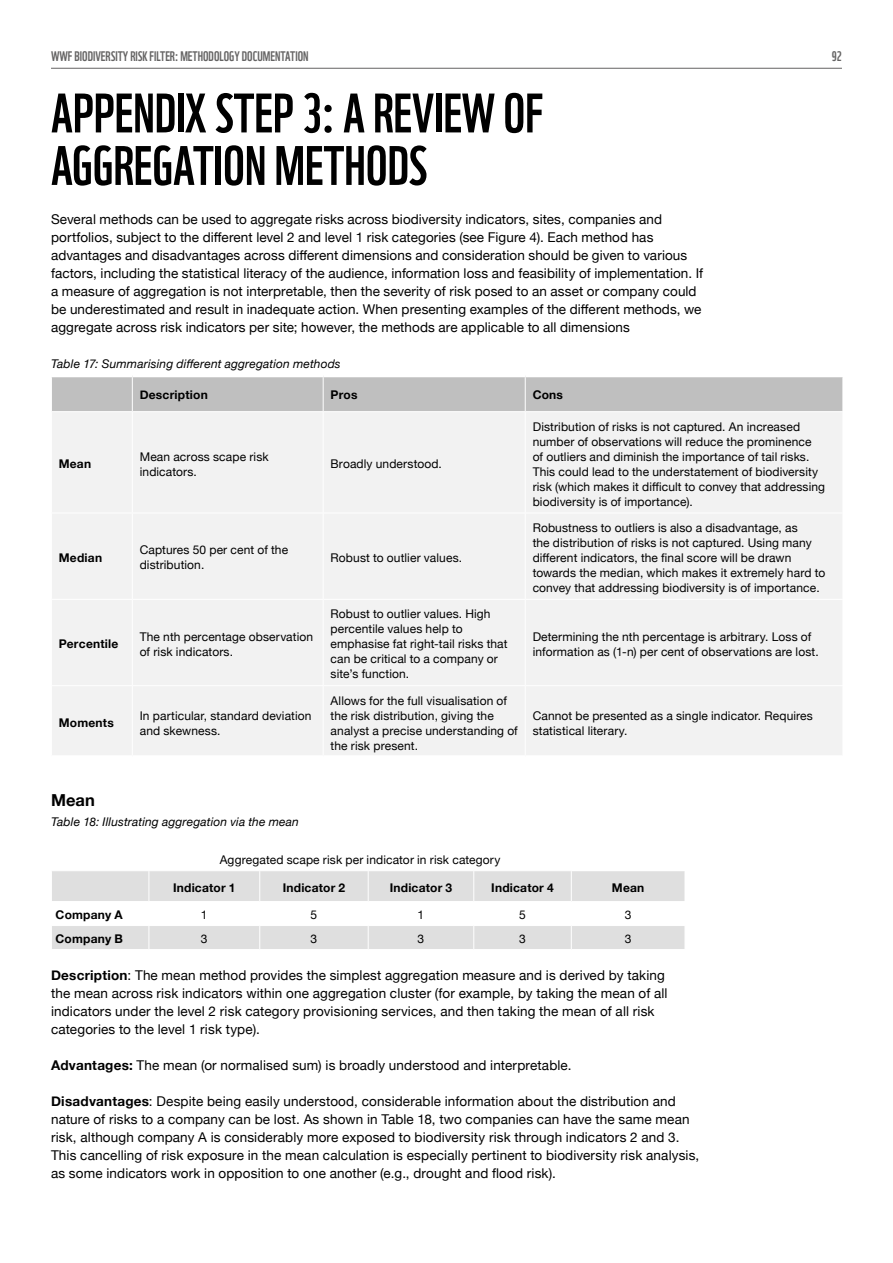
<style>
.page{position:relative;width:893px;height:1263px;background:#fff}
.page>*{position:absolute;margin:0;border:0;box-sizing:border-box;transform-origin:0 0}
.t1{font:54px/52.5px "WWF";color:#000}
.t2{font:700 16.5px "Helvetica Neue";color:#000}
.t3{font:13.5px/18px "Helvetica Neue";letter-spacing:.01em;color:#000}
.t4{font:13.5px "WWF";color:#646363}
.t5{font:12px/15px "Helvetica Neue";letter-spacing:.01em;color:#000}
.t6{font:700 12px "Helvetica Neue";letter-spacing:.015em;color:#000}
.t7{font:italic 12px "Helvetica Neue";letter-spacing:.01em;color:#000}
.s1{font-weight:700}
</style>
<div class="page">
<hr style="left:51px;top:68px;width:791px;height:1px;background:#646363">
<div style="left:52px;top:377px;width:790px;height:34px;background:#bfbfbf"></div>
<div style="left:52px;top:412px;width:790px;height:343px;background:#f2f2f2"></div>
<hr style="left:132px;top:377px;width:1px;height:34px;background:#fff">
<hr style="left:323px;top:377px;width:1px;height:34px;background:#fff">
<hr style="left:525px;top:377px;width:1px;height:34px;background:#fff">
<hr style="left:132px;top:412px;width:1px;height:101px;background:#fff">
<hr style="left:323px;top:412px;width:1px;height:101px;background:#fff">
<hr style="left:525px;top:412px;width:1px;height:101px;background:#fff">
<hr style="left:51px;top:513px;width:81px;height:1px;background:#fff">
<hr style="left:132px;top:513px;width:191px;height:1px;background:#fff">
<hr style="left:132px;top:513px;width:1px;height:86px;background:#fff">
<hr style="left:323px;top:513px;width:202px;height:1px;background:#fff">
<hr style="left:323px;top:513px;width:1px;height:86px;background:#fff">
<hr style="left:525px;top:513px;width:318px;height:1px;background:#fff">
<hr style="left:525px;top:513px;width:1px;height:86px;background:#fff">
<hr style="left:51px;top:599px;width:81px;height:1px;background:#fff">
<hr style="left:132px;top:599px;width:191px;height:1px;background:#fff">
<hr style="left:132px;top:600px;width:1px;height:85px;background:#fff">
<hr style="left:323px;top:599px;width:202px;height:1px;background:#fff">
<hr style="left:323px;top:600px;width:1px;height:85px;background:#fff">
<hr style="left:525px;top:599px;width:318px;height:1px;background:#fff">
<hr style="left:525px;top:600px;width:1px;height:85px;background:#fff">
<hr style="left:51px;top:685px;width:81px;height:1px;background:#fff">
<hr style="left:132px;top:685px;width:191px;height:1px;background:#fff">
<hr style="left:132px;top:686px;width:1px;height:69px;background:#fff">
<hr style="left:323px;top:685px;width:202px;height:1px;background:#fff">
<hr style="left:323px;top:686px;width:1px;height:69px;background:#fff">
<hr style="left:525px;top:685px;width:318px;height:1px;background:#fff">
<hr style="left:525px;top:686px;width:1px;height:69px;background:#fff">
<svg style="left:52px;top:871px;width:633px;height:78px;fill:#dfdfdf"></svg>
<div style="left:571px;top:871px;width:114px;height:30px;background:#dfdfdf"></div>
<hr style="left:149px;top:871px;width:1px;height:30px;background:#fff">
<hr style="left:259px;top:871px;width:1px;height:30px;background:#fff">
<hr style="left:368px;top:871px;width:1px;height:30px;background:#fff">
<hr style="left:473px;top:871px;width:1px;height:30px;background:#fff">
<hr style="left:571px;top:871px;width:1px;height:30px;background:#fff">
<hr style="left:51px;top:901px;width:98px;height:1px;background:#fff">
<hr style="left:149px;top:901px;width:111px;height:1px;background:#fff">
<hr style="left:260px;top:901px;width:108px;height:1px;background:#fff">
<hr style="left:368px;top:901px;width:106px;height:1px;background:#fff">
<hr style="left:474px;top:901px;width:97px;height:1px;background:#fff">
<hr style="left:571px;top:901px;width:114px;height:1px;background:#fff">
<hr style="left:51px;top:925px;width:98px;height:1px;background:#fff">
<hr style="left:149px;top:925px;width:111px;height:1px;background:#fff">
<svg style="left:149px;top:902px;width:1px;height:47px"></svg>
<hr style="left:260px;top:925px;width:108px;height:1px;background:#fff">
<svg style="left:259px;top:902px;width:1px;height:47px"></svg>
<hr style="left:368px;top:925px;width:106px;height:1px;background:#fff">
<svg style="left:368px;top:902px;width:1px;height:47px"></svg>
<hr style="left:474px;top:925px;width:97px;height:1px;background:#fff">
<svg style="left:473px;top:902px;width:1px;height:47px"></svg>
<hr style="left:571px;top:925px;width:114px;height:1px;background:#fff">
<svg style="left:571px;top:902px;width:1px;height:47px"></svg>
<p class="t4" style="left:51px;top:46px;width:259px">WWF BIODIVERSITY RISK FILTER: METHODOLOGY DOCUMENTATION</p>
<p class="t4" style="left:832px;top:46px;width:11px">92</p>
<h1 class="t1" style="left:51px;top:82px;width:494px">APPENDIX STEP 3: A REVIEW OF<br>AGGREGATION METHODS</h1>
<p class="t3" style="left:51px;top:211px;width:654px">Several methods can be used to aggregate risks across biodiversity indicators, sites, companies and portfolios, subject to the different level 2 and level 1 risk categories (see Figure 4). Each method has advantages and disadvantages across different dimensions and consideration should be given to various factors, including the statistical literacy of the audience, information loss and feasibility of implementation. If a measure of aggregation is not interpretable, then the severity of risk posed to an asset or company could be underestimated and result in inadequate action. When presenting examples of the different methods, we aggregate across risk indicators per site; however, the methods are applicable to all dimensions</p>
<p class="t7" style="left:51px;top:355px;width:291px">Table 17: Summarising different aggregation methods</p>
<p class="t6" style="left:140px;top:386px;width:70px">Description</p>
<p class="t6" style="left:331px;top:386px;width:28px">Pros</p>
<p class="t6" style="left:533px;top:386px;width:32px">Cons</p>
<p class="t6" style="left:59px;top:454px;width:34px">Mean</p>
<p class="t5" style="left:140px;top:449px;width:130px">Mean across scape risk indicators.</p>
<p class="t5" style="left:331px;top:457px;width:113px">Broadly understood.</p>
<p class="t6" style="left:59px;top:548px;width:45px">Median</p>
<p class="t5" style="left:140px;top:543px;width:150px">Captures 50 per cent of the distribution.</p>
<p class="t5" style="left:331px;top:551px;width:133px">Robust to outlier values.</p>
<p class="t6" style="left:59px;top:635px;width:61px">Percentile</p>
<p class="t5" style="left:140px;top:630px;width:175px">The nth percentage observation of risk indicators.</p>
<p class="t6" style="left:59px;top:713px;width:56px">Moments</p>
<p class="t5" style="left:140px;top:708px;width:173px">In particular, standard deviation and skewness.</p>
<p class="t5" style="left:331px;top:607px;width:178px">Robust to outlier values. High percentile values help to emphasise fat right-tail risks that can be critical to a company or site’s function.</p>
<p class="t5" style="left:331px;top:693px;width:189px">Allows for the full visualisation of the risk distribution, giving the analyst a precise understanding of the risk present.</p>
<p class="t5" style="left:533px;top:419px;width:294px">Distribution of risks is not captured. An increased number of observations will reduce the prominence<br>of outliers and diminish the importance of tail risks.<br>This could lead to the understatement of biodiversity risk (which makes it difficult to convey that addressing biodiversity is of importance).</p>
<p class="t5" style="left:533px;top:521px;width:294px">Robustness to outliers is also a disadvantage, as<br>the distribution of risks is not captured. Using many different indicators, the final score will be drawn towards the median, which makes it extremely hard to convey that addressing biodiversity is of importance.</p>
<p class="t5" style="left:533px;top:630px;width:288px">Determining the nth percentage is arbitrary. Loss of information as (1-n) per cent of observations are lost.</p>
<p class="t5" style="left:533px;top:708px;width:282px">Cannot be presented as a single indicator. Requires statistical literary.</p>
<p class="t2" style="left:51px;top:788px;width:45px">Mean</p>
<p class="t7" style="left:51px;top:813px;width:249px">Table 18: Illustrating aggregation via the mean</p>
<p class="t5" style="left:220px;top:853px;width:282px">Aggregated scape risk per indicator in risk category</p>
<p class="t6" style="left:173px;top:878px;width:64px">Indicator 1</p>
<p class="t6" style="left:283px;top:878px;width:64px">Indicator 2</p>
<p class="t6" style="left:390px;top:878px;width:64px">Indicator 3</p>
<p class="t6" style="left:491px;top:878px;width:64px">Indicator 4</p>
<p class="t6" style="left:612px;top:878px;width:34px">Mean</p>
<p class="t6" style="left:56px;top:906px;width:69px">Company A</p>
<p class="t5" style="left:201px;top:908px;width:8px">1</p>
<p class="t5" style="left:311px;top:908px;width:8px">5</p>
<p class="t5" style="left:418px;top:908px;width:8px">1</p>
<p class="t5" style="left:519px;top:908px;width:8px">5</p>
<p class="t5" style="left:625px;top:908px;width:8px">3</p>
<p class="t6" style="left:56px;top:930px;width:69px">Company B</p>
<p class="t5" style="left:201px;top:932px;width:8px">3</p>
<p class="t5" style="left:311px;top:932px;width:8px">3</p>
<p class="t5" style="left:418px;top:932px;width:8px">3</p>
<p class="t5" style="left:519px;top:932px;width:8px">3</p>
<p class="t5" style="left:625px;top:932px;width:8px">3</p>
<p class="t3" style="left:51px;top:967px;width:618px"><span class="s1">Description</span>: The mean method provides the simplest aggregation measure and is derived by taking the mean across risk indicators within one aggregation cluster (for example, by taking the mean of all indicators under the level 2 risk category provisioning services, and then taking the mean of all risk categories to the level 1 risk type).</p>
<p class="t3" style="left:51px;top:1057px;width:522px"><span class="s1">Advantages:</span> The mean (or normalised sum) is broadly understood and interpretable.</p>
<p class="t3" style="left:51px;top:1093px;width:650px"><span class="s1">Disadvantages</span>: Despite being easily understood, considerable information about the distribution and nature of risks to a company can be lost. As shown in Table 18, two companies can have the same mean risk, although company A is considerably more exposed to biodiversity risk through indicators 2 and 3.<br>This cancelling of risk exposure in the mean calculation is especially pertinent to biodiversity risk analysis, as some indicators work in opposition to one another (e.g., drought and flood risk).</p>
</div>
